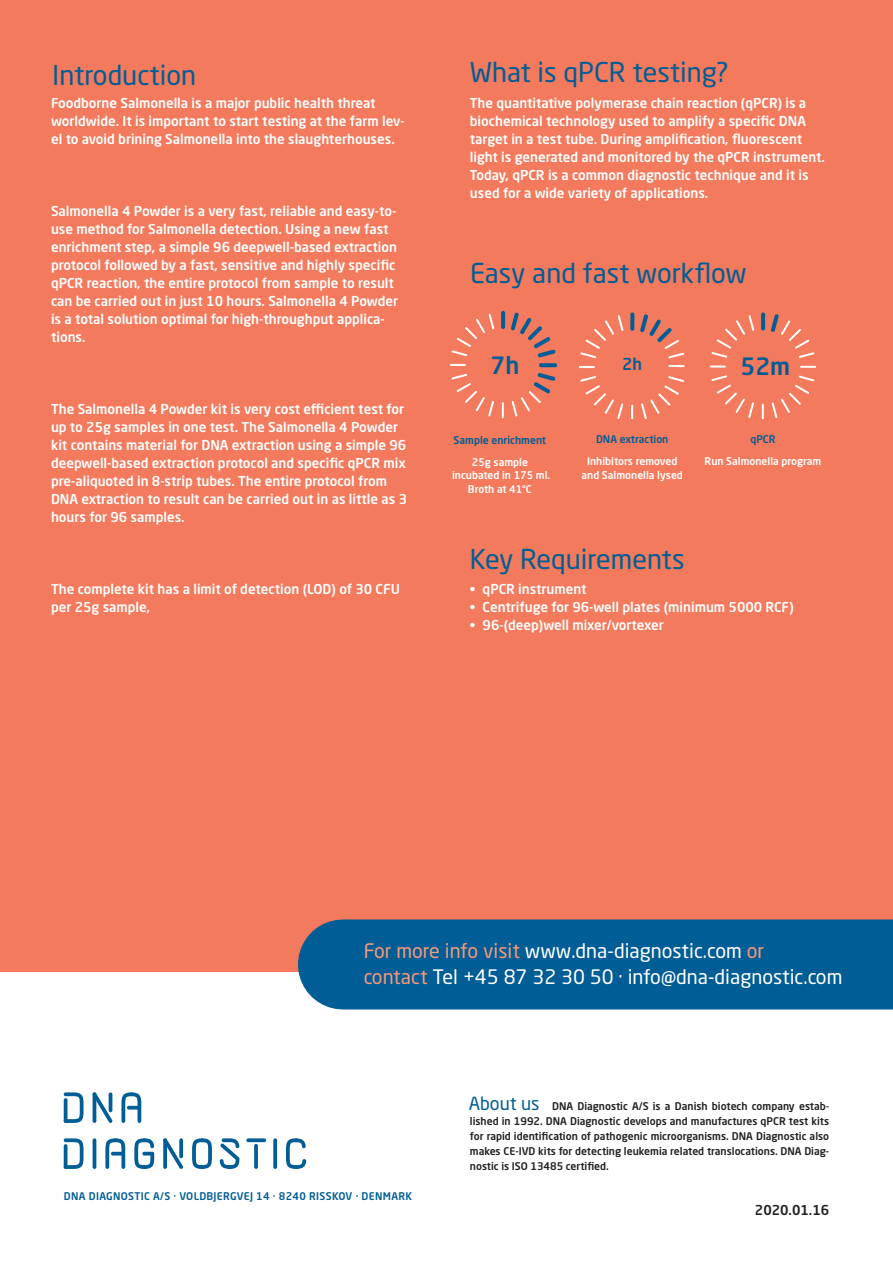
<style>
.page{position:relative;width:893px;height:1263px;background:#fff}
.page>*{position:absolute;margin:0;border:0;box-sizing:border-box;transform-origin:0 0}
.DNA_rubrik{font:27px "Neo Sans Pro";color:#005d95}
.t1{font:500 23.55px "Neo Sans Pro";color:#005d95}
.DNA_rubrik-2{font:19.8px/26px "Neo Sans Pro";color:#fff}
.DNA_rubrik-3{font:18px "Neo Sans Pro";color:#005d95}
.t2{font:500 16.35px "Neo Sans Pro";color:#005d95}
.DNA_brød{font:500 13.5px/18px "Neo Sans Pro";color:#fff}
.DNA_pagina{font:500 13.5px "Neo Sans Pro";color:#231f20}
.DNA_pagina-2{font:500 10.5px/15px "Neo Sans Pro";color:#231f20;text-align:justify}
.DNA_brød-2{font:500 10.5px/13.5px "Neo Sans Pro";color:#fff;text-align:center}
.DNA_brød-3{font:500 10.5px "Neo Sans Pro";letter-spacing:.03em;color:#005d95}
.DNA_brød-4{font:500 10.5px "Neo Sans Pro";letter-spacing:.01em;color:#005d95}
.s1{color:#f6997d}
</style>
<div class="page">
<div style="left:0;top:0;width:893px;height:971px;background:#f37a5d"></div>
<svg style="left:93px;top:1092px;width:19px;height:31px"></svg>
<svg style="left:163px;top:1138px;width:20px;height:31px"></svg>
<svg style="left:246px;top:1138px;width:20px;height:4px"></svg>
<svg style="left:254px;top:1144px;width:4px;height:25px"></svg>
<svg style="left:64px;top:1138px;width:20px;height:31px"></svg>
<hr style="left:93px;top:1138px;width:3px;height:31px;background:#005d95;border-radius:2px">
<svg style="left:273px;top:1138px;width:4px;height:31px"></svg>
<svg style="left:121px;top:1092px;width:20px;height:31px"></svg>
<svg style="left:105px;top:1138px;width:20px;height:31px"></svg>
<svg style="left:220px;top:1138px;width:19px;height:31px"></svg>
<svg style="left:192px;top:1138px;width:20px;height:31px"></svg>
<svg style="left:134px;top:1138px;width:20px;height:31px"></svg>
<svg style="left:286px;top:1138px;width:20px;height:31px"></svg>
<svg style="left:64px;top:1092px;width:20px;height:31px"></svg>
<div style="left:343px;top:919px;width:550px;height:90px;background:#005d95"></div>
<svg style="left:772px;top:375px;width:42px;height:43px"></svg>
<svg style="left:762px;top:404px;width:2px;height:14px"></svg>
<svg style="left:711px;top:375px;width:43px;height:43px"></svg>
<hr style="left:710px;top:365px;width:16px;height:3px;background:#fff">
<svg style="left:711px;top:315px;width:43px;height:43px"></svg>
<div style="left:761px;top:312px;width:4px;height:18px;border:2px solid #005d95"></div>
<svg style="left:771px;top:314px;width:43px;height:44px"></svg>
<svg style="left:800px;top:366px;width:16px;height:2px"></svg>
<svg style="left:641px;top:376px;width:43px;height:42px"></svg>
<svg style="left:631px;top:405px;width:2px;height:13px"></svg>
<svg style="left:580px;top:376px;width:43px;height:42px"></svg>
<svg style="left:579px;top:366px;width:16px;height:2px"></svg>
<svg style="left:580px;top:315px;width:43px;height:43px"></svg>
<div style="left:630px;top:312px;width:4px;height:19px;border:2px solid #005d95"></div>
<svg style="left:640px;top:314px;width:44px;height:44px"></svg>
<svg style="left:668px;top:365px;width:17px;height:2px"></svg>
<svg style="left:512px;top:373px;width:44px;height:43px"></svg>
<svg style="left:502px;top:402px;width:2px;height:16px"></svg>
<svg style="left:451px;top:374px;width:43px;height:42px"></svg>
<svg style="left:450px;top:364px;width:16px;height:2px"></svg>
<svg style="left:451px;top:314px;width:43px;height:42px"></svg>
<div style="left:501px;top:311px;width:4px;height:18px;border:2px solid #005d95"></div>
<svg style="left:510px;top:312px;width:46px;height:46px"></svg>
<div style="left:539px;top:363px;width:18px;height:4px;border:2px solid #005d95"></div>
<p class="DNA_rubrik" style="left:52px;top:58px;width:146px">Introduction</p>
<p class="DNA_rubrik" style="left:470px;top:55px;width:261px">What is qPCR testing?</p>
<p class="DNA_brød" style="left:51px;top:94px;width:355px">Foodborne Salmonella is a major public health threat worldwide. It is important to start testing at the farm lev&shy;el to avoid brining Salmonella into the slaughterhouses.</p>
<p class="DNA_brød" style="left:51px;top:202px;width:349px">Salmonella 4 Powder is a very fast, reliable and easy-to&shy;use method for Salmonella detection. Using a new fast enrichment step, a simple 96 deepwell-based extraction protocol followed by a fast, sensitive and highly specific qPCR reaction, the entire protocol from sample to result can be carried out in just 10 hours. Salmonella 4 Powder is a total solution optimal for high-throughput applica&shy;tions.</p>
<p class="DNA_brød" style="left:51px;top:400px;width:358px">The Salmonella 4 Powder kit is very cost efficient test for up to 25g samples in one test. The Salmonella 4 Powder kit contains material for DNA extraction using a simple 96 deepwell-based extraction protocol and specific qPCR mix pre-aliquoted in 8-strip tubes. The entire protocol from DNA extraction to result can be carried out in as little as 3 hours for 96 samples.</p>
<p class="DNA_brød" style="left:51px;top:580px;width:350px">The complete kit has a limit of detection (LOD) of 30 CFU per 25g sample,</p>
<p class="DNA_brød" style="left:470px;top:94px;width:356px">The quantitative polymerase chain reaction (qPCR) is a biochemical technology used to amplify a specific DNA target in a test tube. During amplification, fluorescent light is generated and monitored by the qPCR instrument.<br>Today, qPCR is a common diagnostic technique and it is used for a wide variety of applications.</p>
<p class="DNA_rubrik" style="left:470px;top:257px;width:278px">Easy and fast workflow</p>
<p class="t1" style="left:490px;top:350px;width:30px">7h</p>
<p class="t2" style="left:622px;top:354px;width:21px">2h</p>
<p class="t1" style="left:740px;top:352px;width:51px">52m</p>
<p class="DNA_brød-4" style="left:454px;top:433px;width:94px">Sample enrichment</p>
<p class="DNA_brød-2" style="left:452px;top:455px;width:100px">25g sample incubated in 175 ml.<br>Broth at 41°C</p>
<p class="DNA_brød-4" style="left:596px;top:432px;width:74px">DNA extraction</p>
<p class="DNA_brød-2" style="left:581px;top:454px;width:103px">Inhibitors removed and Salmonella lysed</p>
<p class="DNA_brød-4" style="left:750px;top:432px;width:27px">qPCR</p>
<p class="DNA_brød-2" style="left:704px;top:454px;width:118px">Run Salmonella program</p>
<p class="DNA_rubrik" style="left:470px;top:543px;width:216px">Key Requirements</p>
<p class="DNA_brød" style="left:470px;top:580px;width:118px">• qPCR instrument</p>
<p class="DNA_brød" style="left:470px;top:598px;width:325px">• Centrifuge for 96-well plates (minimum 5000 RCF)</p>
<p class="DNA_brød" style="left:470px;top:616px;width:195px">• 96-(deep)well mixer/vortexer</p>
<p class="DNA_rubrik-2" style="left:364px;top:937px;width:480px"><span class="s1">For more info visit</span> www.dna-diagnostic.com <span class="s1">or<br>contact</span> Tel +45 87 32 30 50 · info@dna-diagnostic.com</p>
<p class="DNA_brød-3" style="left:64px;top:1189px;width:350px">DNA DIAGNOSTIC A/S · VOLDBJERGVEJ 14 · 8240 RISSKOV · DENMARK</p>
<p class="DNA_rubrik-3" style="left:469px;top:1092px;width:72px">About us</p>
<p class="DNA_pagina-2" style="left:470px;top:1098px;width:361px;text-indent:82px">DNA Diagnostic A/S is a Danish biotech company estab&shy;lished in 1992. DNA Diagnostic develops and manufactures qPCR test kits for rapid identification of pathogenic microorganisms. DNA Diagnostic also makes CE-IVD kits for detecting leukemia related translocations. DNA Diag&shy;nostic is ISO 13485 certified.</p>
<p class="DNA_pagina" style="left:755px;top:1202px;width:76px">2020.01.16</p>
</div>
